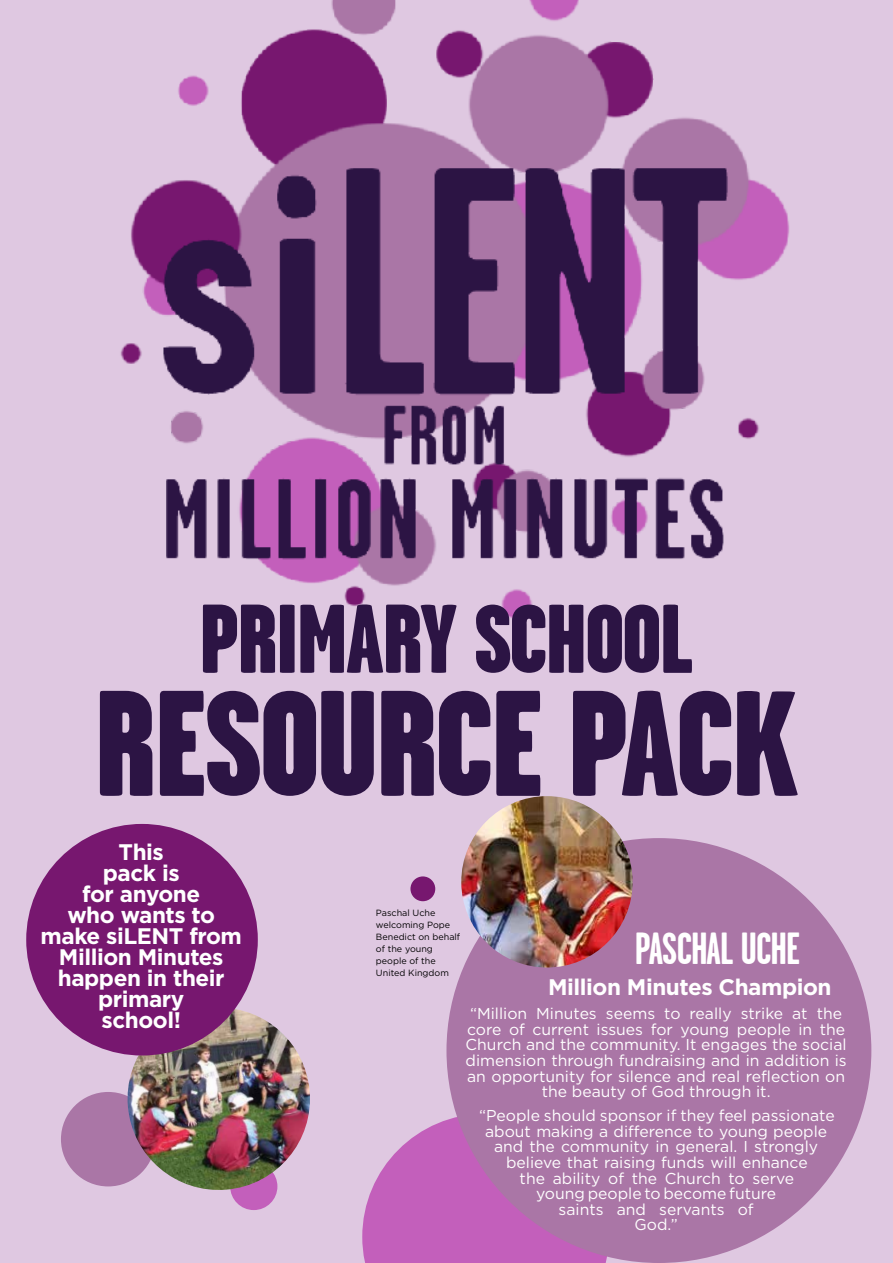
<style>
.page{position:relative;width:893px;height:1263px;background:#dfc8e1}
.page>*{position:absolute;margin:0;border:0;box-sizing:border-box;transform-origin:0 0}
.t1{font:900 150px "Garage Gothic";letter-spacing:-.02em;color:#2c1444}
.t2{font:900 97.5px "Garage Gothic";letter-spacing:-.02em;color:#2c1444}
.t3{font:700 45px "Garage Gothic";letter-spacing:-.02em;color:#fff}
.t4{font:700 22.5px/21px "Gotham";letter-spacing:-.02em;color:#fff;text-align:center}
.t5{font:15.75px/15.6px "Gotham";color:#fff;text-align:center}
.t6{font:9px/12px "Gotham";color:#000}
</style>
<div class="page">
<div style="left:230px;top:1163px;width:47px;height:47px;background:#c35fbb;border-radius:50%"></div>
<div style="left:61px;top:1092px;width:94px;height:94px;background:#aa76a6;border-radius:50%"></div>
<img style="left:124px;top:1008px;width:186px;height:186px">
<div style="left:410px;top:876px;width:25px;height:25px;background:#77176f;border-radius:50%"></div>
<svg style="left:362px;top:1117px;width:245px;height:146px;background:#c66dc0"></svg>
<div style="left:26px;top:824px;width:232px;height:231px;background:#77176f;border-radius:50%"></div>
<div style="left:446px;top:838px;width:425px;height:425px;background:#aa76a6;border-radius:50%"></div>
<img style="left:461px;top:796px;width:172px;height:171px;border-radius:86px">
<img style="left:120px;top:0;width:670px;height:620px">
<h2 class="t2" style="left:199px;top:585px;width:496px">PRIMARY SCHOOL</h2>
<h1 class="t1" style="left:94px;top:661px;width:707px">RESOURCE PACK</h1>
<h3 class="t4" style="left:41px;top:841px;width:203px">This<br>pack is<br>for anyone<br>who wants to make siLENT from<br>Million Minutes happen in their primary<br>school!</h3>
<p class="t6" style="left:376px;top:906px;width:86px">Paschal Uche welcoming Pope<br>Benedict on behalf of the young people of the<br>United Kingdom</p>
<h3 class="t3" style="left:635px;top:924px;width:167px">PASCHAL UCHE</h3>
<h3 class="t4" style="left:548px;top:976px;width:285px">Million Minutes Champion</h3>
<p class="t5" style="left:466px;top:1005px;width:383px">“Million Minutes seems to really strike at the core of current issues for young people in the Church and the community. It engages the social dimension through fundraising and in addition is an opportunity for silence and real reflection on the beauty of God through it.</p>
<p class="t5" style="left:479px;top:1107px;width:357px">“People should sponsor if they feel passionate about making a difference to young people and the community in general. I strongly believe that raising funds will enhance<br>the ability of the Church to serve<br>young people to become future<br>saints and servants of<br>God.”</p>
</div>
